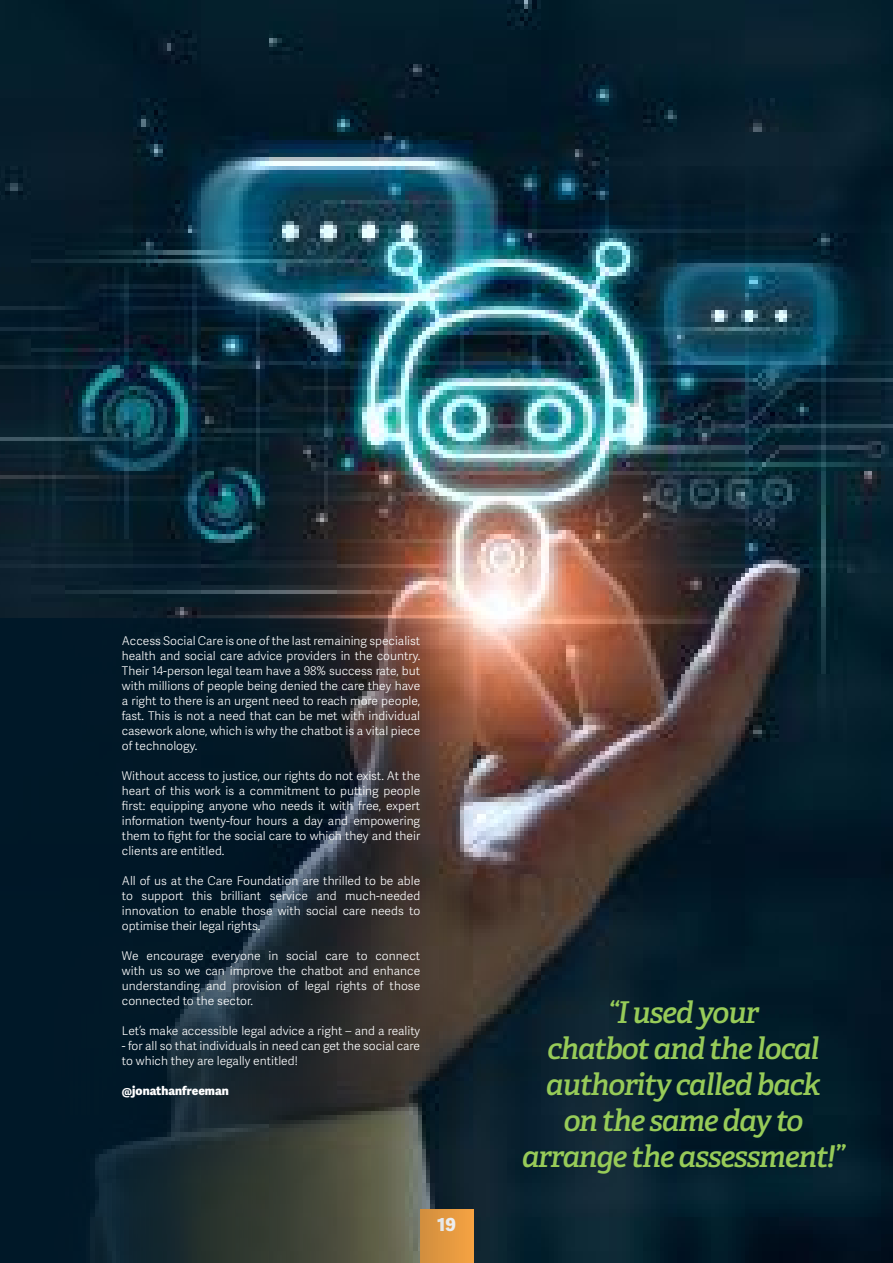
<style>
.page{position:relative;width:893px;height:1263px;background:#fff}
.page>*{position:absolute;margin:0;border:0;box-sizing:border-box;transform-origin:0 0}
.t1{font:italic 600 30px "Adelle";letter-spacing:-.04em;color:#97cb58}
.t2{font:800 18px "Adelle Sans";color:#fff}
.t3{font:300 12px/15px "Adelle Sans";color:#fff;text-align:justify}
.t4{font:800 12px "Adelle Sans";color:#fff}
</style>
<div class="page">
<img style="left:0;top:0;width:893px;height:1263px">
<svg style="left:0;top:619px;width:474px;height:644px;background:#1f292f"></svg>
<p class="t3" style="left:122px;top:633px;width:300px">Access Social Care is one of the last remaining specialist health and social care advice providers in the country.<br>Their 14-person legal team have a 98% success rate, but with millions of people being denied the care they have a right to there is an urgent need to reach more people, fast. This is not a need that can be met with individual casework alone, which is why the chatbot is a vital piece of technology.</p>
<p class="t3" style="left:122px;top:768px;width:300px">Without access to justice, our rights do not exist. At the heart of this work is a commitment to putting people first: equipping anyone who needs it with free, expert information twenty-four hours a day and empowering them to fight for the social care to which they and their clients are entitled.</p>
<p class="t3" style="left:122px;top:873px;width:300px">All of us at the Care Foundation are thrilled to be able to support this brilliant service and much-needed innovation to enable those with social care needs to optimise their legal rights.</p>
<p class="t3" style="left:122px;top:948px;width:300px">We encourage everyone in social care to connect with us so we can improve the chatbot and enhance understanding and provision of legal rights of those connected to the sector.</p>
<p class="t3" style="left:122px;top:1023px;width:300px">Let’s make accessible legal advice a right – and a reality</p>
<p class="t3" style="left:122px;top:1038px;width:300px">- for all so that individuals in need can get the social care to which they are legally entitled!</p>
<p class="t4" style="left:122px;top:1083px;width:108px">@jonathanfreeman</p>
<p class="t2" style="left:437px;top:1213px;width:20px">19</p>
<p class="t1" style="left:608px;top:994px;width:153px">“I used your</p>
<p class="t1" style="left:547px;top:1030px;width:274px">chatbot and the local</p>
<p class="t1" style="left:546px;top:1066px;width:276px">authority called back</p>
<p class="t1" style="left:563px;top:1102px;width:241px">on the same day to</p>
<p class="t1" style="left:522px;top:1138px;width:325px">arrange the assessment!”</p>
</div>
